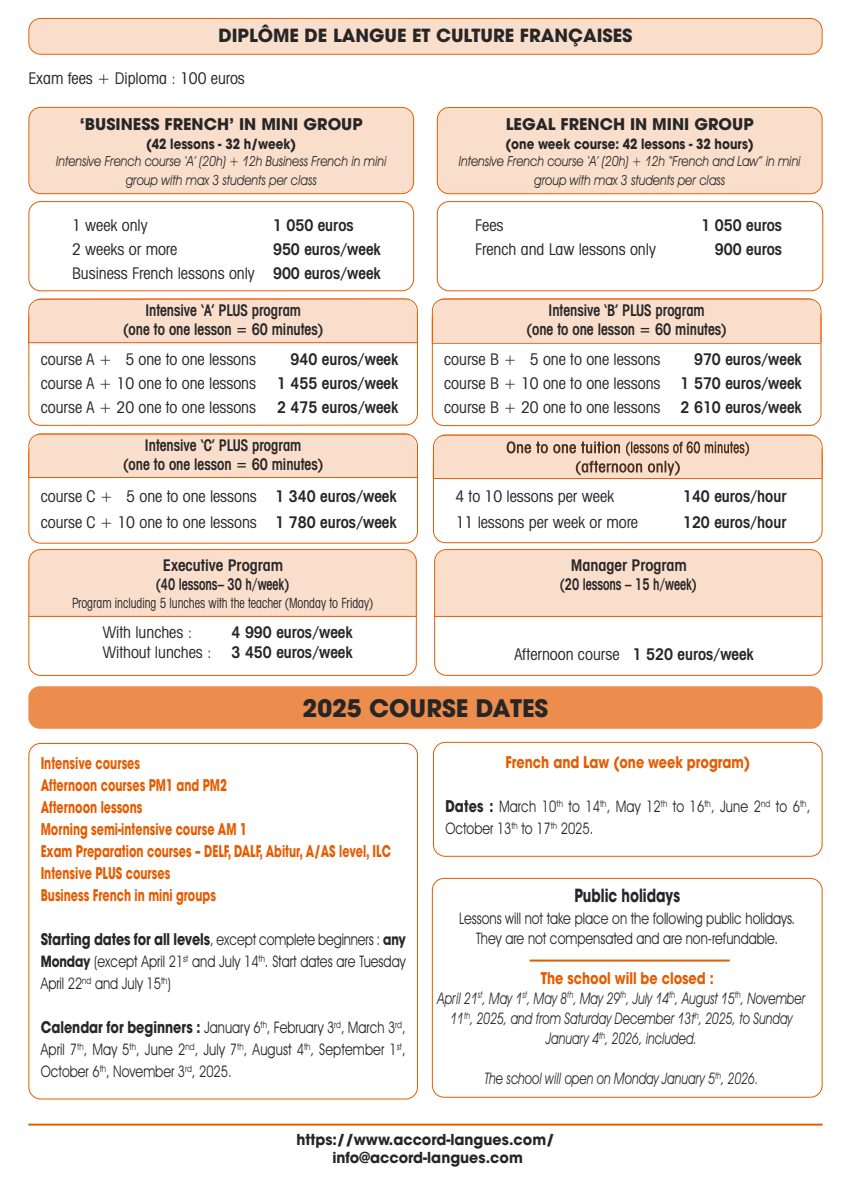
<style>
.page{position:relative;width:851px;height:1191px;background:#fff}
.page>*{position:absolute;margin:0;border:0;box-sizing:border-box;transform-origin:0 0}
.t1{font:700 24px "Avant Garde";color:#272627}
.t2{font:700 18px "Avant Garde";color:#272627}
.t3{font:700 18px "Avant Garde";color:#272627;scale:.75 1}
.t4{font:condensed 16px/26px "Avant Garde IT Cby BT";color:#272627}
.t5{font:16px/22px "Avant Garde IT Cby BT";color:#272627;scale:.8 1}
.t6{font:600 condensed 16px/19.2px "Avant Garde IT Cby BT";color:#272627;text-align:center}
.t7{font:700 16px/22px "Avant Garde";color:#e45c00;scale:.7 1}
.t8{font:italic 16px/20px "Avant Garde IT Cby BT";color:#272627;text-align:center;scale:.75 1}
.t9{font:600 condensed 16px/19.2px "Avant Garde IT Cby BT";color:#272627;text-align:center;scale:.9 1}
.t10{font:700 16px "Avant Garde";color:#272627;scale:.8 1}
.t11{font:700 16px "Avant Garde";color:#e45c00;scale:.8 1}
.t12{font:700 16px "Avant Garde";color:#272627}
.t13{font:700 15px/18px "Avant Garde";color:#272627;text-align:center;scale:.95 1}
.t14{font:italic 14px/18.6px "Avant Garde IT Cby BT";color:#272627;text-align:center;scale:.85 1}
.t15{font:condensed 14px "Avant Garde IT Cby BT";color:#272627;scale:.85 1}
.t16{font:700 14px "Avant Garde";color:#272627;scale:.85 1}
.s1{font-weight:400}
.s2{font-weight:600}
.s3{font-family:"Avant Garde IT Cby BT";font-weight:400}
.s4{font-family:"Avant Garde IT Cby BT"}
.s5{font-weight:700}
.s6{font-family:"Avant Garde";font-weight:700}
</style>
<div class="page">
<div style="left:434px;top:549px;width:388px;height:67px;background:#fadecc"></div>
<div style="left:31px;top:549px;width:386px;height:67px;background:#fadecc"></div>
<div style="left:28px;top:549px;width:389px;height:127px;border:2px solid #e45c00;border-radius:12px"></div>
<hr style="left:29px;top:616px;width:387px;height:1px;background:#e45c00">
<div style="left:433px;top:434px;width:389px;height:109px;border:2px solid #e45c00;border-radius:12px"></div>
<div style="left:434px;top:549px;width:388px;height:127px;border:2px solid #e45c00;border-radius:12px"></div>
<div style="left:28px;top:433px;width:390px;height:110px;border:2px solid #e45c00;border-radius:12px"></div>
<div style="left:28px;top:433px;width:390px;height:44px;background:#fadecc"></div>
<div style="left:432px;top:298px;width:389px;height:128px;border:2px solid #e45c00;border-radius:12px"></div>
<div style="left:28px;top:298px;width:390px;height:128px;border:2px solid #e45c00;border-radius:12px"></div>
<svg style="left:432px;top:435px;width:390px;height:43px;background:#e9cbb8"></svg>
<div style="left:28px;top:298px;width:390px;height:45px;background:#fadecc"></div>
<div style="left:432px;top:298px;width:389px;height:44px;background:#fadecc"></div>
<hr style="left:434px;top:616px;width:387px;height:1px;background:#e45c00">
<div style="left:28px;top:686px;width:794px;height:43px;background:#ec8c4d"></div>
<div style="left:28px;top:743px;width:390px;height:356px;border:2px solid #e45c00;border-radius:12px"></div>
<div style="left:433px;top:742px;width:389px;height:114px;border:2px solid #e45c00;border-radius:12px"></div>
<div style="left:432px;top:878px;width:390px;height:219px;border:2px solid #e45c00;border-radius:12px"></div>
<div style="left:28px;top:201px;width:386px;height:90px;border:2px solid #e45c00;border-radius:12px"></div>
<div style="left:30px;top:108px;width:383px;height:85px;background:#fadecc"></div>
<div style="left:28px;top:107px;width:386px;height:87px;border:2px solid #e45c00;border-radius:12px"></div>
<div style="left:437px;top:201px;width:386px;height:90px;border:2px solid #e45c00;border-radius:12px"></div>
<div style="left:438px;top:108px;width:383px;height:85px;background:#fadecc"></div>
<div style="left:437px;top:107px;width:385px;height:87px;border:2px solid #e45c00;border-radius:12px"></div>
<hr style="left:28px;top:342px;width:389px;height:1px;background:#e45c00">
<hr style="left:431px;top:343px;width:389px;height:1px;background:#e45c00">
<hr style="left:433px;top:478px;width:389px;height:1px;background:#e45c00">
<hr style="left:28px;top:477px;width:389px;height:1px;background:#e45c00">
<hr style="left:28px;top:1123px;width:794px;height:2px;background:#e45c00">
<hr style="left:529px;top:959px;width:200px;height:2px;background:#e45c00">
<div style="left:31px;top:19px;width:790px;height:35px;background:#fadecc"></div>
<div style="left:28px;top:18px;width:794px;height:37px;border:2px solid #e45c00;border-radius:12px"></div>
<p class="t2" style="left:218px;top:25px;width:415px">DIPLÔME DE LANGUE ET CULTURE FRANÇAISES</p>
<p class="t4" style="left:28px;top:67px;width:218px">Exam fees + Diploma : 100 euros</p>
<p class="t12" style="left:80px;top:114px;width:284px">‘BUSINESS FRENCH’ IN MINI GROUP</p>
<p class="t16" style="left:146px;top:135px;width:178px">(42 lessons - 32 h/week)</p>
<p class="t14" style="left:56px;top:153px;width:390px">Intensive French course ‘A’ (20h) + 12h Business French in mini group with max 3 students per class</p>
<p class="t4" style="left:72px;top:214px;width:77px">1 week only</p>
<p class="t6" style="left:273px;top:217px;width:82px">1 050 euros</p>
<p class="t4" style="left:72px;top:238px;width:107px">2 weeks or more</p>
<p class="t6" style="left:72px;top:239px;width:310px;line-height:24px;text-align:right">950 euros/week<br><span class="s1">Business French lessons only</span> 900 euros/week</p>
<p class="t12" style="left:506px;top:114px;width:249px">LEGAL FRENCH IN MINI GROUP</p>
<p class="t16" style="left:505px;top:135px;width:293px">(one week course: 42 lessons - 32 hours)</p>
<p class="t14" style="left:458px;top:153px;width:404px">Intensive French course ‘A’ (20h) + 12h “French and Law” in mini group with max 3 students per class</p>
<p class="t4" style="left:475px;top:214px;width:30px">Fees</p>
<p class="t6" style="left:701px;top:217px;width:82px">1 050 euros</p>
<p class="t4" style="left:475px;top:238px;width:182px">French and Law lessons only</p>
<p class="t6" style="left:714px;top:241px;width:69px">900 euros</p>
<p class="t9" style="left:123px;top:302px;width:223px">Intensive ‘A’ PLUS program<br>(one to one lesson = 60 minutes)</p>
<p class="t9" style="left:527px;top:302px;width:223px">Intensive ‘B’ PLUS program<br>(one to one lesson = 60 minutes)</p>
<p class="t4" style="left:41px;top:348px;width:217px">course A + 5 one to one lessons</p>
<p class="t6" style="left:290px;top:351px;width:109px">940 euros/week</p>
<p class="t4" style="left:41px;top:372px;width:217px">course A + 10 one to one lessons</p>
<p class="t6" style="left:277px;top:375px;width:122px">1 455 euros/week</p>
<p class="t4" style="left:41px;top:396px;width:217px">course A + 20 one to one lessons</p>
<p class="t6" style="left:277px;top:399px;width:122px">2 475 euros/week</p>
<p class="t9" style="left:123px;top:437px;width:223px">Intensive ‘C’ PLUS program<br>(one to one lesson = 60 minutes)</p>
<p class="t4" style="left:41px;top:485px;width:357px">course C + 5 one to one lessons <span class="s2">1 340 euros/week </span>course C + 10 one to one lessons <span class="s2">1 780 euros/week</span></p>
<p class="t4" style="left:444px;top:348px;width:218px">course B + 5 one to one lessons</p>
<p class="t6" style="left:694px;top:351px;width:109px">970 euros/week</p>
<p class="t4" style="left:444px;top:372px;width:218px">course B + 10 one to one lessons</p>
<p class="t6" style="left:680px;top:375px;width:122px">1 570 euros/week</p>
<p class="t4" style="left:444px;top:396px;width:218px">course B + 20 one to one lessons</p>
<p class="t6" style="left:680px;top:399px;width:122px">2 610 euros/week</p>
<p class="t4" style="left:455px;top:485px;width:160px">4 to 10 lessons per week</p>
<p class="t6" style="left:683px;top:488px;width:105px">140 euros/hour</p>
<p class="t4" style="left:455px;top:511px;width:184px">11 lessons per week or more</p>
<p class="t6" style="left:683px;top:514px;width:105px">120 euros/hour</p>
<p class="t6" style="left:156px;top:557px;width:134px">Executive Program (40 lessons– 30 h/week)</p>
<p class="t15" style="left:72px;top:597px;width:355px">Program including 5 lunches with the teacher (Monday to Friday)</p>
<p class="t4" style="left:103px;top:621px;width:91px">With lunches :</p>
<p class="t6" style="left:560px;top:557px;width:138px">Manager Program (20 lessons – 15 h/week)</p>
<p class="t6" style="left:103px;top:624px;width:251px;line-height:20px;text-align:right">4 990 euros/week<br><span class="s1">Without lunches :</span> 3 450 euros/week</p>
<p class="t4" style="left:514px;top:643px;width:241px">Afternoon course <span class="s2">1 520 euros/week</span></p>
<h1 class="t1" style="left:302px;top:694px;width:247px">2025 COURSE DATES</h1>
<p class="t7" style="left:41px;top:752px;width:502px">Intensive courses<br>Afternoon courses PM1 and PM2<br>Afternoon lessons<br>Morning semi-intensive course AM 1<br>Exam Preparation courses – DELF, DALF, Abitur, A/AS level, ILC<br>Intensive PLUS courses<br>Business French in mini groups</p>
<p class="t10" style="left:41px;top:929px;width:457px">Starting dates for all levels<span class="s3">, except complete beginners :</span> <span class="s4">any</span></p>
<p class="t5" style="left:41px;top:951px;width:457px"><span class="s5">Monday</span> (except April 21<sup>st</sup> and July 14<sup>th</sup>. Start dates are Tuesday<br>April 22<sup>nd</sup> and July 15<sup>th</sup>)</p>
<p class="t5" style="left:41px;top:1017px;width:457px;text-align:justify"><span class="s6">Calendar for beginners :</span> January 6<sup>th</sup>, February 3<sup>rd</sup>, March 3<sup>rd</sup>, April 7<sup>th</sup>, May 5<sup>th</sup>, June 2<sup>nd</sup>, July 7<sup>th</sup>, August 4<sup>th</sup>, September 1<sup>st</sup>, October 6<sup>th</sup>, November 3<sup>rd</sup>, 2025.</p>
<p class="t11" style="left:505px;top:752px;width:307px">French and Law (one week program)</p>
<p class="t5" style="left:445px;top:796px;width:457px"><span class="s6">Dates :</span> March 10<sup>th</sup> to 14<sup>th</sup>, May 12<sup>th</sup> to 16<sup>th</sup>, June 2<sup>nd</sup> to 6<sup>th</sup>,<br>October 13<sup>th</sup> to 17<sup>th</sup> 2025.</p>
<p class="t3" style="left:574px;top:884px;width:142px">Public holidays</p>
<p class="t5" style="left:459px;top:909px;width:421px;line-height:20px;text-align:center">Lessons will not take place on the following public holidays.<br>They are not compensated and are non-refundable.</p>
<p class="t11" style="left:540px;top:968px;width:218px">The school will be closed :</p>
<p class="t8" style="left:437px;top:989px;width:492px">April 21<sup>st</sup>, May 1<sup>st</sup>, May 8<sup>th</sup>, May 29<sup>th</sup>, July 14<sup>th</sup>, August 15<sup>th</sup>, November<br>11<sup>th</sup>, 2025, and from Saturday December 13t<sup>h</sup>, 2025, to Sunday<br>January 4<sup>th</sup>, 2026, included.</p>
<p class="t8" style="left:484px;top:1069px;width:366px">The school will open on Monday January 5<sup>th</sup>, 2026.</p>
<p class="t13" style="left:296px;top:1130px;width:273px">https://www.accord-langues.com/ info@accord-langues.com</p>
</div>
